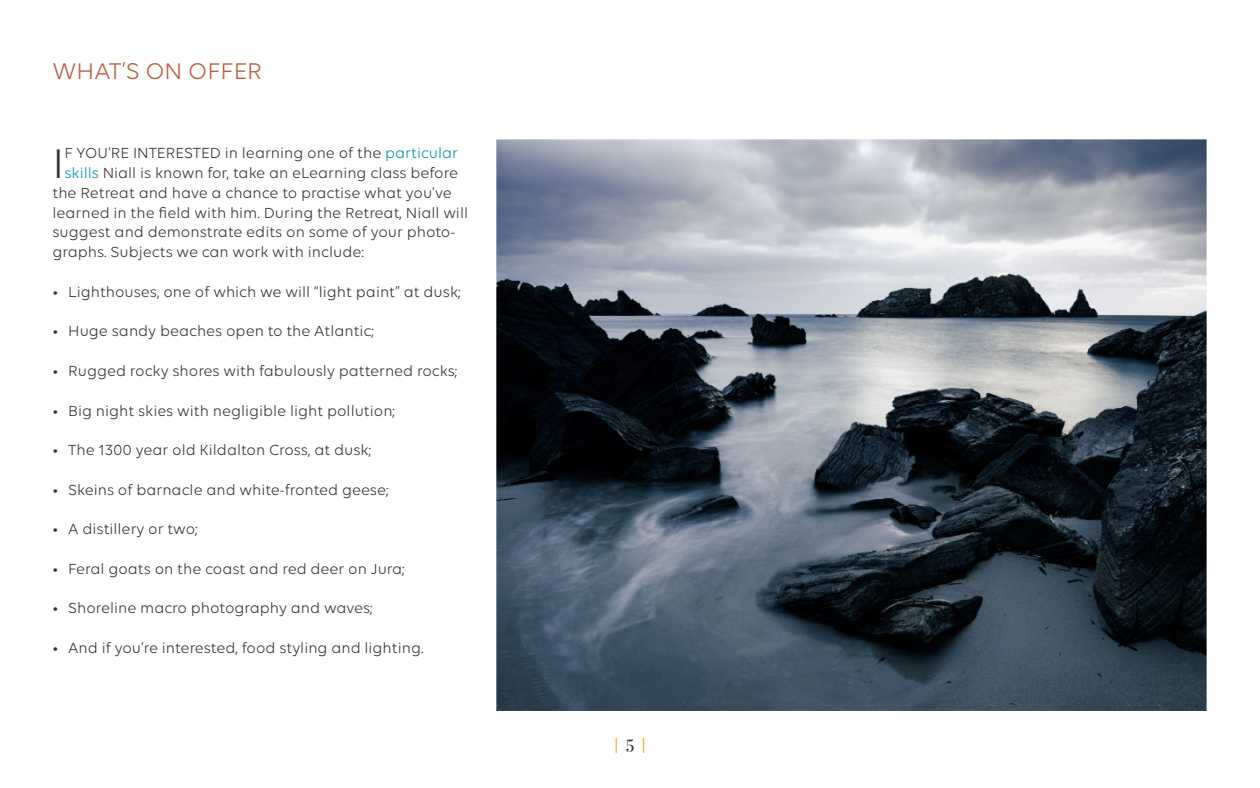
<style>
.page{position:relative;width:1260px;height:788px;background:#fff}
.page>*{position:absolute;margin:0;border:0;box-sizing:border-box;transform-origin:0 0}
.t1{font:44.45px "Volte";color:#363230}
.t2{font:24.5px "Volte";color:#ba5d41}
.t3{font:17.5px "Bodoni Svty Two ITCTT Book";color:#f90}
.t4{font:17.5px "Bodoni Svty Two ITCTT Book";color:#363230}
.t5{font:15.75px "Volte";color:#363230}
.s1{color:#0092a2}
</style>
<div class="page">
<img style="left:498px;top:141px;width:707px;height:568px">
<h2 class="t2" style="left:52px;top:61px;width:211px">WHAT’S ON OFFER</h2>
<h1 class="t1" style="left:52px;top:145px;width:13px">I</h1>
<p class="t5" style="left:64px;top:146px;width:395px">F YOU’RE INTERESTED in learning one of the <span class="s1">particular</span></p>
<p class="t5" style="left:64px;top:166px;width:395px"><span class="s1">skills</span> Niall is known for, take an eLearning class before</p>
<p class="t5" style="left:52px;top:186px;width:401px">the Retreat and have a chance to practise what you’ve</p>
<p class="t5" style="left:52px;top:206px;width:417px">learned in the field with him. During the Retreat, Niall will</p>
<p class="t5" style="left:52px;top:225px;width:404px">suggest and demonstrate edits on some of your photo-</p>
<p class="t5" style="left:52px;top:245px;width:313px">graphs. Subjects we can work with include:</p>
<p class="t5" style="left:52px;top:285px;width:410px">• Lighthouses, one of which we will “light paint” at dusk;</p>
<p class="t5" style="left:52px;top:324px;width:323px">• Huge sandy beaches open to the Atlantic;</p>
<p class="t5" style="left:52px;top:364px;width:406px">• Rugged rocky shores with fabulously patterned rocks;</p>
<p class="t5" style="left:52px;top:403px;width:344px">• Big night skies with negligible light pollution;</p>
<p class="t5" style="left:52px;top:443px;width:320px">• The 1300 year old Kildalton Cross, at dusk;</p>
<p class="t5" style="left:52px;top:483px;width:338px">• Skeins of barnacle and white-fronted geese;</p>
<p class="t5" style="left:52px;top:522px;width:147px">• A distillery or two;</p>
<p class="t5" style="left:52px;top:562px;width:354px">• Feral goats on the coast and red deer on Jura;</p>
<p class="t5" style="left:52px;top:601px;width:322px">• Shoreline macro photography and waves;</p>
<p class="t5" style="left:52px;top:641px;width:373px">• And if you’re interested, food styling and lighting.</p>
<p class="t3" style="left:612px;top:733px;width:38px">| |</p>
<p class="t4" style="left:625px;top:735px;width:11px">5</p>
</div>
